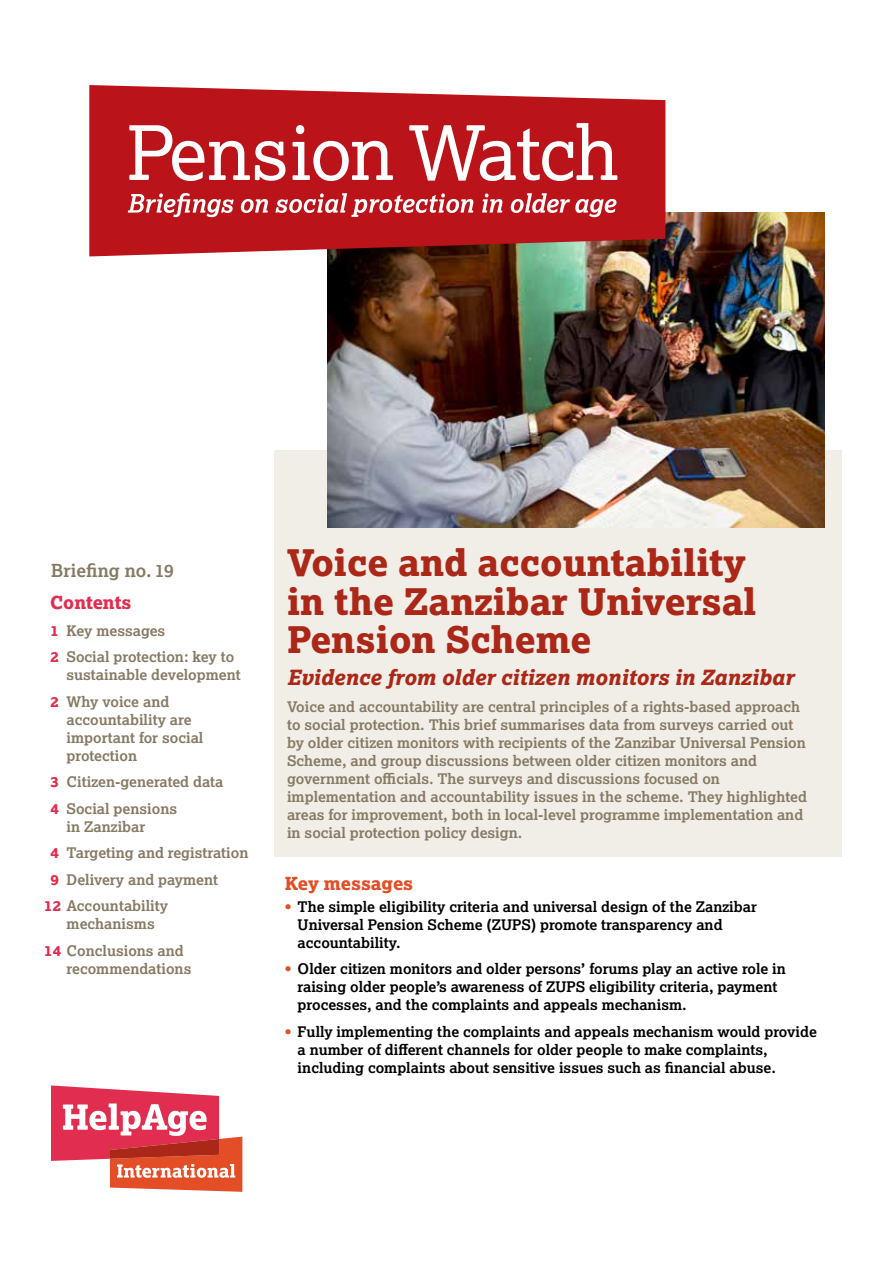
<style>
.page{position:relative;width:893px;height:1263px;background:#fff}
.page>*{position:absolute;margin:0;border:0;box-sizing:border-box;transform-origin:0 0}
.t1{font:36.75px/38.2px "Lexia X Bold";color:#ab2718}
.t2{font:italic 21px "Lexia X Bold";color:#ab2718}
.t3{font:700 18px "Lexia";color:#867a64}
.t4{font:18px "Lexia X Bold";color:#e34e26}
.t5{font:18px "Lexia X Bold";color:#e12e50}
.t6{font:700 14.7px/18px "Lexia";color:#867a64}
.t7{font:700 14.7px/18px "Lexia";color:#000}
.s1{font-family:"Lexia X Bold";font-weight:400;color:#e12e50}
.s2{color:#e34e26}
</style>
<div class="page">
<svg style="left:51px;top:1085px;width:191px;height:107px"></svg>
<div style="left:274px;top:451px;width:568px;height:406px;background:#f1eee8"></div>
<img style="left:327px;top:213px;width:498px;height:314px">
<svg style="left:89px;top:85px;width:576px;height:171px;background:#b92a2f"></svg>
<svg style="left:129px;top:125px;width:156px;height:56px"></svg>
<svg style="left:292px;top:125px;width:101px;height:56px"></svg>
<svg style="left:409px;top:123px;width:208px;height:58px"></svg>
<svg style="left:128px;top:193px;width:106px;height:24px"></svg>
<svg style="left:241px;top:199px;width:27px;height:14px"></svg>
<svg style="left:275px;top:193px;width:198px;height:24px"></svg>
<svg style="left:482px;top:193px;width:20px;height:20px"></svg>
<svg style="left:511px;top:193px;width:105px;height:24px"></svg>
<p class="t3" style="left:51px;top:559px;width:124px">Briefing no. 19</p>
<p class="t5" style="left:50px;top:591px;width:83px">Contents</p>
<p class="t6" style="left:50px;top:616px;width:185px;line-height:26.5px"><span class="s1">1</span> Key messages<br><span class="s1">2</span> Social protection: key to</p>
<p class="t6" style="left:50px;top:661px;width:192px;line-height:26.5px;text-indent:16px">sustainable development<br><span class="s1">2</span> Why voice and</p>
<p class="t6" style="left:67px;top:710px;width:138px">accountability are important for social protection</p>
<p class="t6" style="left:50px;top:768px;width:175px;line-height:26.5px"><span class="s1">3</span> Citizen-generated data<br><span class="s1">4</span> Social pensions</p>
<p class="t6" style="left:67px;top:817px;width:80px">in Zanzibar</p>
<p class="t6" style="left:50px;top:843px;width:199px"><span class="s1">4</span> Targeting and registration</p>
<p class="t6" style="left:50px;top:870px;width:169px"><span class="s1">9</span> Delivery and payment</p>
<p class="t6" style="left:44px;top:896px;width:125px"><span class="s1">12</span> Accountability</p>
<p class="t6" style="left:44px;top:910px;width:141px;line-height:26.5px;text-align:center">mechanisms<br><span class="s1">14</span> Conclusions and</p>
<p class="t6" style="left:67px;top:959px;width:126px">recommendations</p>
<h1 class="t1" style="left:287px;top:543px;width:471px">Voice and accountability in the Zanzibar Universal<br>Pension Scheme</h1>
<h2 class="t2" style="left:287px;top:664px;width:508px">Evidence from older citizen monitors in Zanzibar</h2>
<p class="t6" style="left:287px;top:697px;width:521px">Voice and accountability are central principles of a rights-based approach to social protection. This brief summarises data from surveys carried out by older citizen monitors with recipients of the Zanzibar Universal Pension Scheme, and group discussions between older citizen monitors and government officials. The surveys and discussions focused on implementation and accountability issues in the scheme. They highlighted areas for improvement, both in local-level programme implementation and in social protection policy design.</p>
<p class="t4" style="left:285px;top:871px;width:130px">Key messages</p>
<p class="t7" style="left:298px;top:897px;width:461px;text-indent:-13px"><span class="s2">•</span> The simple eligibility criteria and universal design of the Zanzibar<br>Universal Pension Scheme (ZUPS) promote transparency and accountability.</p>
<p class="t7" style="left:298px;top:960px;width:490px;text-indent:-13px"><span class="s2">•</span> Older citizen monitors and older persons’ forums play an active role in raising older people’s awareness of ZUPS eligibility criteria, payment processes, and the complaints and appeals mechanism.</p>
<p class="t7" style="left:298px;top:1022px;width:521px;text-indent:-13px"><span class="s2">•</span> Fully implementing the complaints and appeals mechanism would provide a number of different channels for older people to make complaints, including complaints about sensitive issues such as financial abuse.</p>
</div>
